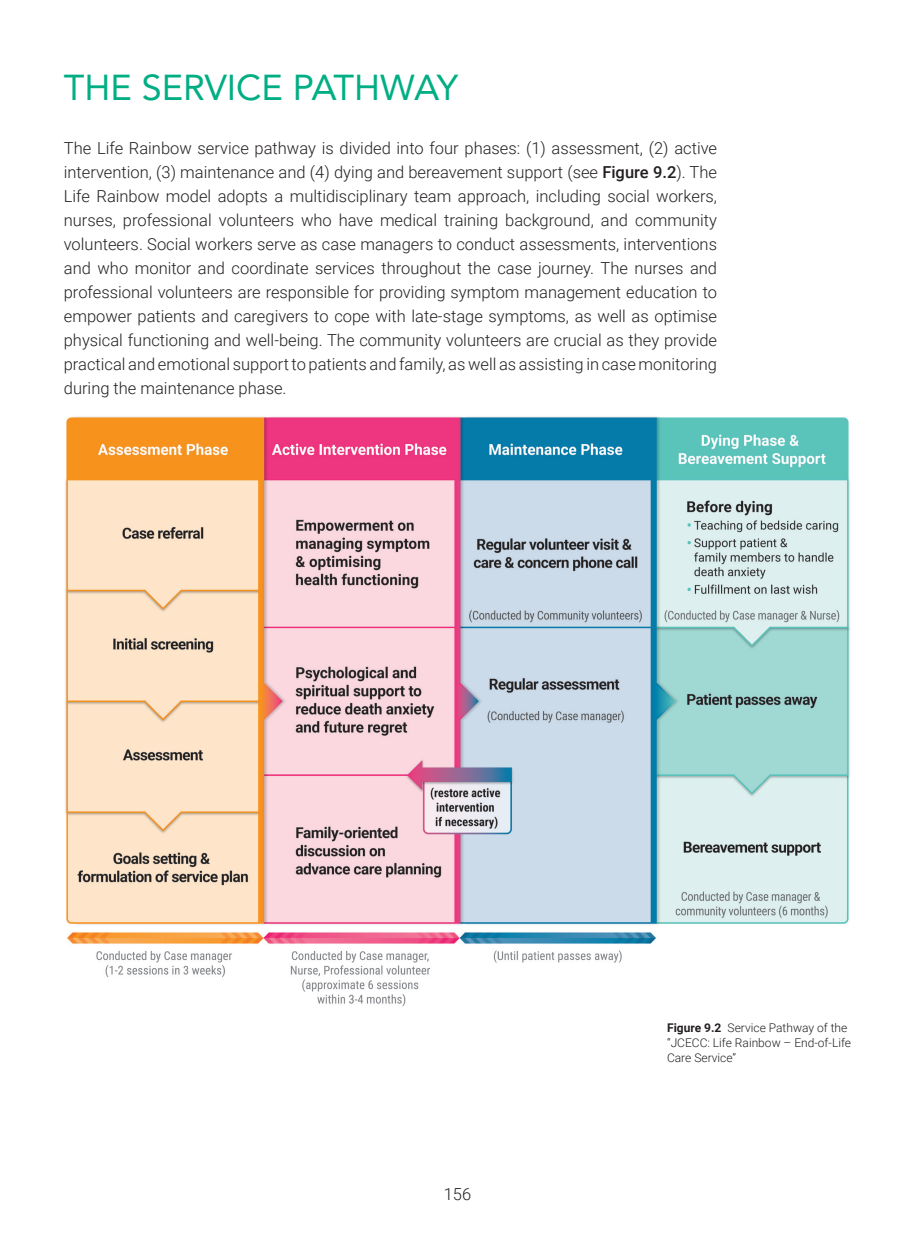
<style>
.page{position:relative;width:915px;height:1234px;background:#fff}
.page>*{position:absolute;margin:0;border:0;box-sizing:border-box;transform-origin:0 0}
.L3_Subheading{font:36px "Avenir";color:#01ae84}
.B_Body_Text{font:300 16.5px/24px "Roboto";color:#231f20;text-align:justify}
.t1{font:300 12px/15px "Roboto";color:#231f20}
.s1{font-weight:500}
.s2{font-weight:700}
</style>
<div class="page">
<img style="left:65px;top:416px;width:785px;height:591px">
<p class="L3_Subheading" style="left:64px;top:58px;width:396px">THE SERVICE PATHWAY</p>
<p class="B_Body_Text" style="left:64px;top:135px;width:654px">The Life Rainbow service pathway is divided into four phases: (1) assessment, (2) active intervention, (3) maintenance and (4) dying and bereavement support (see <span class="s1">Figure 9.2</span>). The Life Rainbow model adopts a multidisciplinary team approach, including social workers, nurses, professional volunteers who have medical training background, and community volunteers. Social workers serve as case managers to conduct assessments, interventions and who monitor and coordinate services throughout the case journey. The nurses and professional volunteers are responsible for providing symptom management education to empower patients and caregivers to cope with late-stage symptoms, as well as optimise physical functioning and well-being. The community volunteers are crucial as they provide practical and emotional support to patients and family, as well as assisting in case monitoring during the maintenance phase.</p>
<p class="B_Body_Text" style="left:443px;top:1181px;width:29px">156</p>
<p class="t1" style="left:666px;top:1019px;width:185px"><span class="s2">Figure 9.2</span> Service Pathway of the “JCECC: Life Rainbow – End-of-Life<br>Care Service”</p>
</div>
